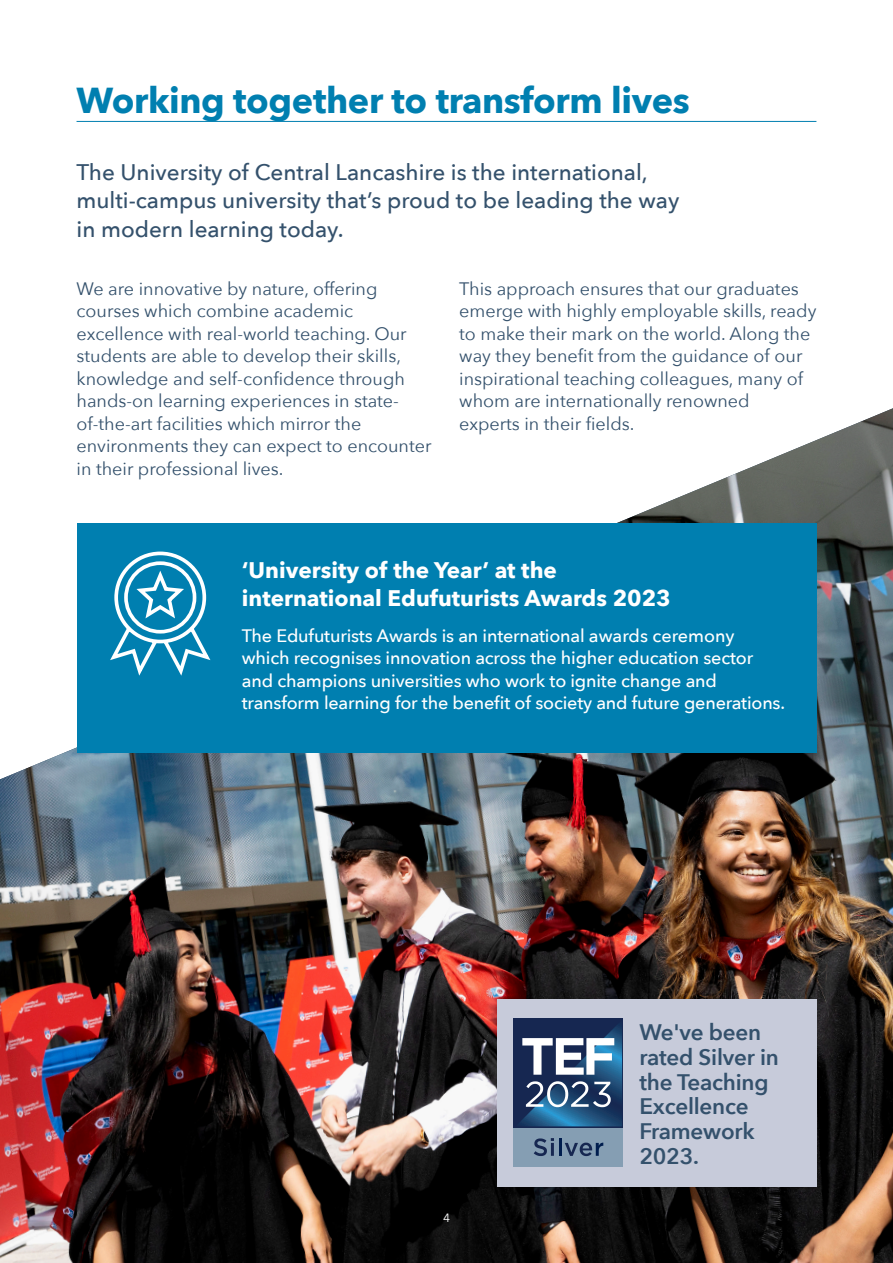
<style>
.page{position:relative;width:893px;height:1263px;background:#fff}
.page>*{position:absolute;margin:0;border:0;box-sizing:border-box;transform-origin:0 0}
.HEADER_2022{font:700 36px "Avenir Next";letter-spacing:-.01em;color:#007fb0}
.INTRO_2022{font:500 22.5px/28.5px "Avenir Next";color:#34516c}
.SUB_2022{font:700 22.5px/28.5px "Avenir Next";color:#fff}
.t1{font:600 22.35px/24.9px "Avenir Next";letter-spacing:-.01em;color:#34516c}
.BODY_2022{font:18px/22.5px "Avenir Next";color:#34516c}
.SUB_2022-2{font:500 18px/22.5px "Avenir Next";letter-spacing:-.01em;color:#fff}
.t2{font:12px "Avenir Next";color:#fff}
</style>
<div class="page">
<img style="left:0;top:408px;width:893px;height:855px">
<hr style="left:77px;top:121px;width:739px;height:1px;background:#007fb0">
<div style="left:77px;top:523px;width:739px;height:230px;background:#007fb0"></div>
<svg style="left:110px;top:551px;width:101px;height:125px"></svg>
<div style="left:497px;top:999px;width:319px;height:187px;background:#c7cbda"></div>
<div style="left:514px;top:1114px;width:109px;height:53px;background:#859eb3"></div>
<svg style="left:534px;top:1138px;width:20px;height:18px"></svg>
<hr style="left:558px;top:1138px;width:3px;height:18px;background:#001d4e">
<svg style="left:565px;top:1142px;width:38px;height:14px"></svg>
<svg style="left:514px;top:1018px;width:109px;height:109px;background:#486486"></svg>
<p class="HEADER_2022" style="left:77px;top:69px;width:615px">Working together to transform lives</p>
<p class="INTRO_2022" style="left:77px;top:157px;width:604px">The University of Central Lancashire is the international, multi-campus university that’s proud to be leading the way in modern learning today.</p>
<p class="BODY_2022" style="left:77px;top:276px;width:357px">We are innovative by nature, offering courses which combine academic excellence with real-world teaching. Our students are able to develop their skills, knowledge and self-confidence through hands-on learning experiences in state&shy;of-the-art facilities which mirror the environments they can expect to encounter in their professional lives.</p>
<p class="BODY_2022" style="left:459px;top:276px;width:359px">This approach ensures that our graduates emerge with highly employable skills, ready to make their mark on the world. Along the way they benefit from the guidance of our inspirational teaching colleagues, many of whom are internationally renowned<br>experts in their fields.</p>
<p class="SUB_2022" style="left:242px;top:555px;width:430px">‘University of the Year’ at the international Edufuturists Awards 2023</p>
<p class="SUB_2022-2" style="left:242px;top:623px;width:545px">The Edufuturists Awards is an international awards ceremony which recognises innovation across the higher education sector and champions universities who work to ignite change and transform learning for the benefit of society and future generations.</p>
<p class="t2" style="left:443px;top:1208px;width:8px">4</p>
<p class="t1" style="left:639px;top:1019px;width:141px">We've been rated Silver in the Teaching<br>Excellence<br>Framework<br>2023.</p>
</div>
